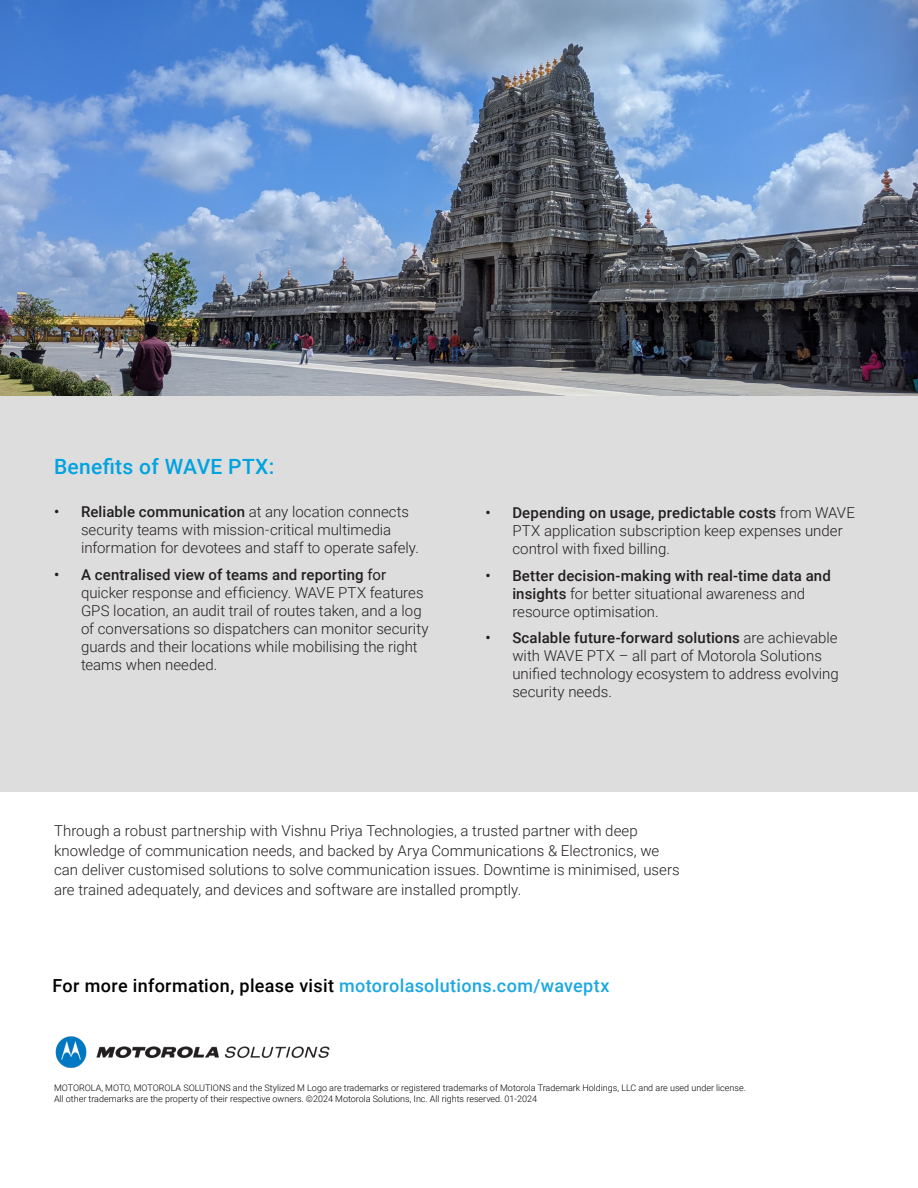
<style>
.page{position:relative;width:918px;height:1188px;background:#fff}
.page>*{position:absolute;margin:0;border:0;box-sizing:border-box;transform-origin:0 0}
.t1{font:500 21px "Roboto";letter-spacing:.015em;color:#00a3e0}
.t2{font:500 18px "Roboto";letter-spacing:.02em;color:#000}
.t3{font:300 15px/18px "Roboto";color:#231f20}
.t4{font:300 9px "Roboto";color:#000}
.s1{font-weight:500}
.s2{font-weight:400}
.s3{color:#1ca8e0}
</style>
<div class="page">
<div style="left:0;top:0;width:918px;height:792px;background:#ddd"></div>
<img style="left:0;top:0;width:918px;height:396px">
<img style="left:55px;top:1036px;width:275px;height:32px">
<p class="t1" style="left:54px;top:452px;width:222px">Benefits of WAVE PTX:</p>
<p class="t3" style="left:81px;top:502px;width:339px;text-indent:-27px"><span class="s1">• Reliable communication</span> at any location connects security teams with mission-critical multimedia information for devotees and staff to operate safely.</p>
<p class="t3" style="left:81px;top:565px;width:349px;text-indent:-27px"><span class="s1">• A centralised view of teams and reporting</span> <span class="s2">for </span>quicker response and efficiency. WAVE PTX features GPS location, an audit trail of routes taken, and a log of conversations so dispatchers can monitor security guards and their locations while mobilising the right teams when needed.</p>
<p class="t3" style="left:512px;top:503px;width:344px;text-indent:-27px"><span class="s1">• Depending on usage, predictable costs</span> from WAVE<br>PTX application subscription keep expenses under control with fixed billing.</p>
<p class="t3" style="left:512px;top:566px;width:320px;text-indent:-27px"><span class="s1">• Better decision-making with real-time data and insights</span> for better situational awareness and resource optimisation.</p>
<p class="t3" style="left:512px;top:628px;width:328px;text-indent:-27px"><span class="s1">• Scalable future-forward solutions</span> are achievable with WAVE PTX – all part of Motorola Solutions unified technology ecosystem to address evolving security needs.</p>
<p class="t3" style="left:54px;top:820px;width:627px;line-height:19.5px">Through a robust partnership with Vishnu Priya Technologies, a trusted partner with deep knowledge of communication needs, and backed by Arya Communications &amp; Electronics, we can deliver customised solutions to solve communication issues. Downtime is minimised, users are trained adequately, and devices and software are installed promptly.</p>
<p class="t2" style="left:52px;top:973px;width:558px">For more information, please visit <span class="s3">motorolasolutions.com/waveptx</span></p>
<p class="t4" style="left:54px;top:1082px;width:693px">MOTOROLA, MOTO, MOTOROLA SOLUTIONS and the Stylized M Logo are trademarks or registered trademarks of Motorola Trademark Holdings, LLC and are used under license.</p>
<p class="t4" style="left:54px;top:1093px;width:485px">All other trademarks are the property of their respective owners. ©2024 Motorola Solutions, Inc. All rights reserved. 01-2024</p>
</div>
